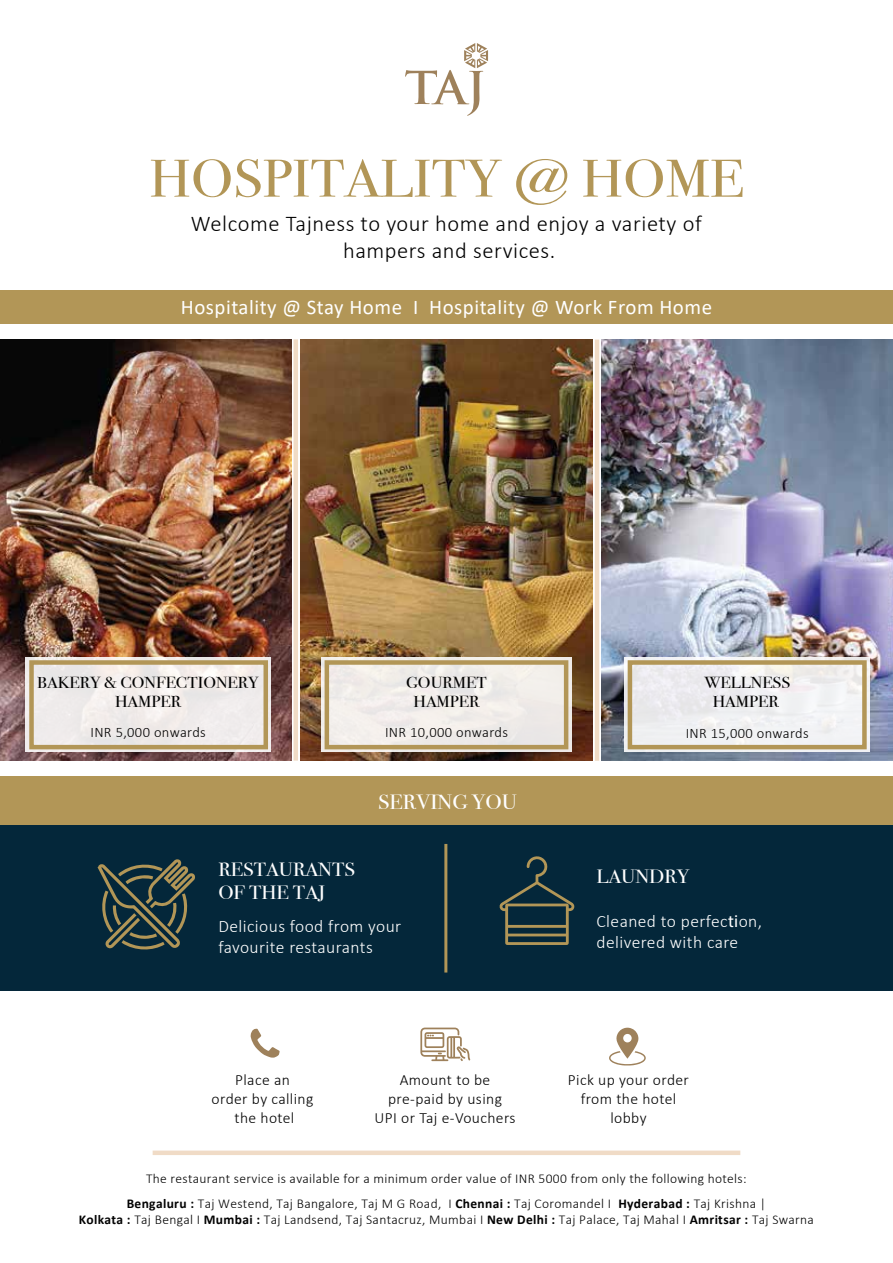
<style>
.page{position:relative;width:893px;height:1263px;background:#fff}
.page>*{position:absolute;margin:0;border:0;box-sizing:border-box;transform-origin:0 0}
.t1{font:53.1px "Bodoni Svty Two ITCTT";color:#b29657;scale:1.1 1}
.t2{font:300 22.5px/27.2px "Calibri";letter-spacing:.025em;color:#010101;text-align:center}
.t3{font:20.85px "Calibri";letter-spacing:.025em;color:#fff}
.t4{font:20.55px "Bodoni Svty Two ITCTT";color:#fff;scale:1.1 1}
.t5{font:19.2px/23.1px "Bodoni Svty Two ITCTT";color:#fff;scale:1.1 1}
.t6{font:300 17.55px/21px "Calibri";letter-spacing:.025em;color:#fff}
.t7{font:15.9px/19.2px "Bodoni Svty Two ITCTT";color:#010101;text-align:center;scale:1.1 1}
.t8{font:300 15.6px/18.8px "Calibri";letter-spacing:.025em;color:#010101;text-align:center}
.t9{font:300 14.55px "Calibri";letter-spacing:.025em;color:#010101}
.t10{font:300 13.5px/25.2px "Calibri";letter-spacing:.025em;color:#020202;text-align:center}
.s1{font-family:"Myriad Pro";font-weight:400}
.s2{font-weight:700}
</style>
<div class="page">
<div style="left:0;top:291px;width:893px;height:33px;background:#b29657"></div>
<svg style="left:405px;top:43px;width:83px;height:73px"></svg>
<div style="left:0;top:825px;width:893px;height:166px;background:#04273a"></div>
<svg style="left:98px;top:859px;width:97px;height:91px"></svg>
<hr style="left:444px;top:844px;width:3px;height:128px;background:#b29657">
<svg style="left:499px;top:856px;width:76px;height:89px"></svg>
<div style="left:0;top:776px;width:893px;height:48px;background:#b29657"></div>
<img style="left:0;top:339px;width:292px;height:422px">
<div style="left:25px;top:657px;width:246px;height:95px;background:#f0ebeb"></div>
<div style="left:29px;top:660px;width:239px;height:89px;border:4px solid #b29657"></div>
<img style="left:301px;top:339px;width:291px;height:422px">
<div style="left:321px;top:657px;width:251px;height:95px;background:#f1ede9"></div>
<div style="left:325px;top:660px;width:243px;height:89px;border:4px solid #b29657"></div>
<img style="left:601px;top:339px;width:292px;height:422px">
<div style="left:624px;top:657px;width:246px;height:95px;background:#f0f0f2"></div>
<div style="left:628px;top:660px;width:239px;height:89px;border:4px solid #b29657"></div>
<div style="left:293px;top:339px;width:5px;height:422px;background:#f0dbc5"></div>
<hr style="left:595px;top:340px;width:4px;height:421px;background:#f0dbc5">
<svg style="left:250px;top:1029px;width:30px;height:29px"></svg>
<svg style="left:420px;top:1027px;width:50px;height:34px"></svg>
<svg style="left:609px;top:1028px;width:37px;height:37px"></svg>
<div style="left:153px;top:1150px;width:587px;height:5px;background:#f0dbc6"></div>
<h1 class="t1" style="left:149px;top:135px;width:542px">HOSPITALITY @ HOME</h1>
<h2 class="t2" style="left:191px;top:209px;width:512px">Welcome Tajness to your home and enjoy a variety of hampers and services.</h2>
<h3 class="t3" style="left:181px;top:292px;width:533px">Hospitality @ Stay Home I Hospitality @ Work From Home</h3>
<p class="t7" style="left:37px;top:671px;width:203px">BAKERY &amp; CONFECTIONERY<br>HAMPER</p>
<p class="t9" style="left:91px;top:723px;width:117px">INR 5,000 onwards</p>
<p class="t7" style="left:406px;top:671px;width:75px">GOURMET<br>HAMPER</p>
<p class="t9" style="left:385px;top:723px;width:125px">INR 10,000 onwards</p>
<h3 class="t4" style="left:378px;top:785px;width:128px">SERVING YOU</h3>
<h3 class="t5" style="left:218px;top:856px;width:126px">RESTAURANTS<br>OF THE TAJ</h3>
<p class="t6" style="left:218px;top:915px;width:184px">Delicious food from your favourite restaurants</p>
<p class="t8" style="left:212px;top:1071px;width:103px">Place an<br>order by calling the hotel</p>
<p class="t8" style="left:375px;top:1071px;width:142px">Amount to be pre-paid by using<br>UPI or Taj e-Vouchers</p>
<p class="t7" style="left:705px;top:672px;width:79px">WELLNESS<br>HAMPER</p>
<p class="t9" style="left:686px;top:724px;width:125px">INR 15,000 onwards</p>
<h3 class="t5" style="left:596px;top:863px;width:86px">LAUNDRY</h3>
<p class="t6" style="left:596px;top:911px;width:167px">Cleaned to perfec<span class="s1">ti</span>on, delivered with care</p>
<p class="t8" style="left:568px;top:1071px;width:122px">Pick up your order from the hotel lobby</p>
<p class="t10" style="left:127px;top:1166px;width:641px">The restaurant service is available for a minimum order value of INR 5000 from only the following hotels:<br><span class="s2">Bengaluru :</span> Taj Westend, Taj Bangalore, Taj M G Road, I <span class="s2">Chennai :</span> Taj Coromandel I <span class="s2">Hyderabad :</span> Taj Krishna |</p>
<p class="t10" style="left:79px;top:1207px;width:737px"><span class="s2">Kolkata :</span> Taj Bengal I <span class="s2">Mumbai :</span> Taj Landsend, Taj Santacruz, Mumbai I <span class="s2">New Delhi :</span> Taj Palace, Taj Mahal I <span class="s2">Amritsar :</span> Taj Swarna</p>
</div>
